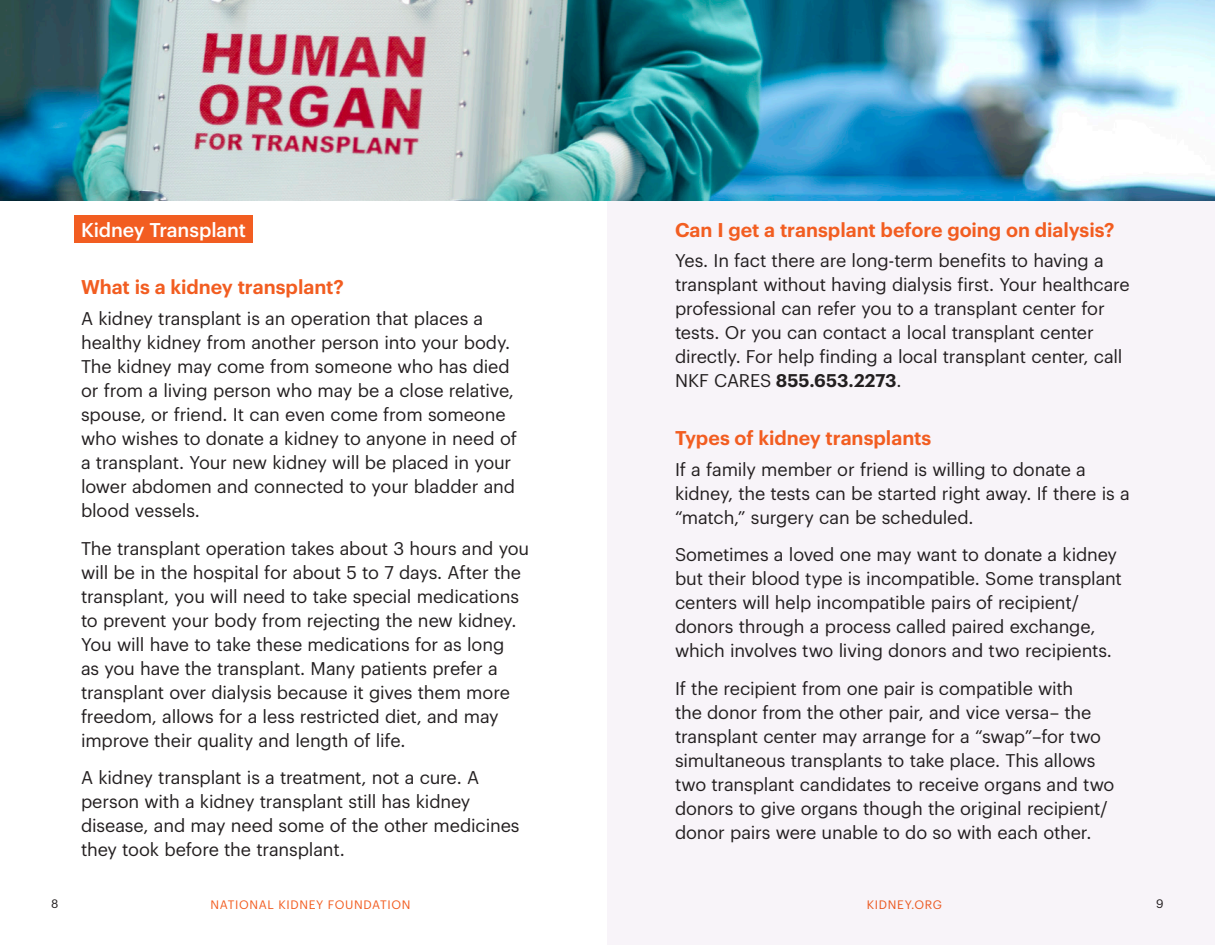
<style>
.page{position:relative;width:1215px;height:945px;background:#fff}
.page>*{position:absolute;margin:0;border:0;box-sizing:border-box;transform-origin:0 0}
.Head2{font:600 19.5px "Graphik";color:#f25d21}
.Head1{font:500 19.5px "Graphik";letter-spacing:-.01em;color:#fff}
.Body1{font:18px/24px "Graphik";letter-spacing:-.01em;color:#231f20}
.t1{font:12px "Graphik";letter-spacing:.055em;color:#f25d21}
.t2{font:12px "Graphik";color:#231f20}
.s1{font-weight:600}
</style>
<div class="page">
<div style="left:608px;top:0;width:607px;height:945px;background:#f8f4f9"></div>
<div style="left:74px;top:216px;width:179px;height:27px;background:#f25d21"></div>
<img style="left:0;top:0;width:1215px;height:200px">
<p class="Head1" style="left:81px;top:215px;width:167px">Kidney Transplant</p>
<p class="Head2" style="left:81px;top:272px;width:265px">What is a kidney transplant?</p>
<p class="Body1" style="left:81px;top:305px;width:437px">A kidney transplant is an operation that places a healthy kidney from another person into your body.<br>The kidney may come from someone who has died or from a living person who may be a close relative, spouse, or friend. It can even come from someone who wishes to donate a kidney to anyone in need of a transplant. Your new kidney will be placed in your lower abdomen and connected to your bladder and blood vessels.</p>
<p class="Body1" style="left:81px;top:535px;width:450px">The transplant operation takes about 3 hours and you will be in the hospital for about 5 to 7 days. After the transplant, you will need to take special medications to prevent your body from rejecting the new kidney.<br>You will have to take these medications for as long<br>as you have the transplant. Many patients prefer a transplant over dialysis because it gives them more freedom, allows for a less restricted diet, and may improve their quality and length of life.</p>
<p class="Body1" style="left:81px;top:764px;width:440px">A kidney transplant is a treatment, not a cure. A person with a kidney transplant still has kidney disease, and may need some of the other medicines they took before the transplant.</p>
<p class="Head2" style="left:675px;top:215px;width:441px">Can I get a transplant before going on dialysis?</p>
<p class="Body1" style="left:675px;top:247px;width:456px">Yes. In fact there are long-term benefits to having a transplant without having dialysis first. Your healthcare professional can refer you to a transplant center for tests. Or you can contact a local transplant center directly. For help finding a local transplant center, call NKF CARES <span class="s1">855.653.2273</span>.</p>
<p class="Head2" style="left:675px;top:423px;width:258px">Types of kidney transplants</p>
<p class="Body1" style="left:675px;top:456px;width:456px">If a family member or friend is willing to donate a kidney, the tests can be started right away. If there is a “match,” surgery can be scheduled.</p>
<p class="Body1" style="left:675px;top:541px;width:449px">Sometimes a loved one may want to donate a kidney but their blood type is incompatible. Some transplant centers will help incompatible pairs of recipient/ donors through a process called paired exchange, which involves two living donors and two recipients.</p>
<p class="Body1" style="left:675px;top:675px;width:441px">If the recipient from one pair is compatible with<br>the donor from the other pair, and vice versa– the transplant center may arrange for a “swap”–for two simultaneous transplants to take place. This allows two transplant candidates to receive organs and two donors to give organs though the original recipient/ donor pairs were unable to do so with each other.</p>
<p class="t2" style="left:51px;top:895px;width:9px">8</p>
<p class="t1" style="left:211px;top:896px;width:201px">NATIONAL KIDNEY FOUNDATION</p>
<p class="t1" style="left:867px;top:896px;width:77px">KIDNEY.ORG</p>
<p class="t2" style="left:1156px;top:895px;width:9px">9</p>
</div>
